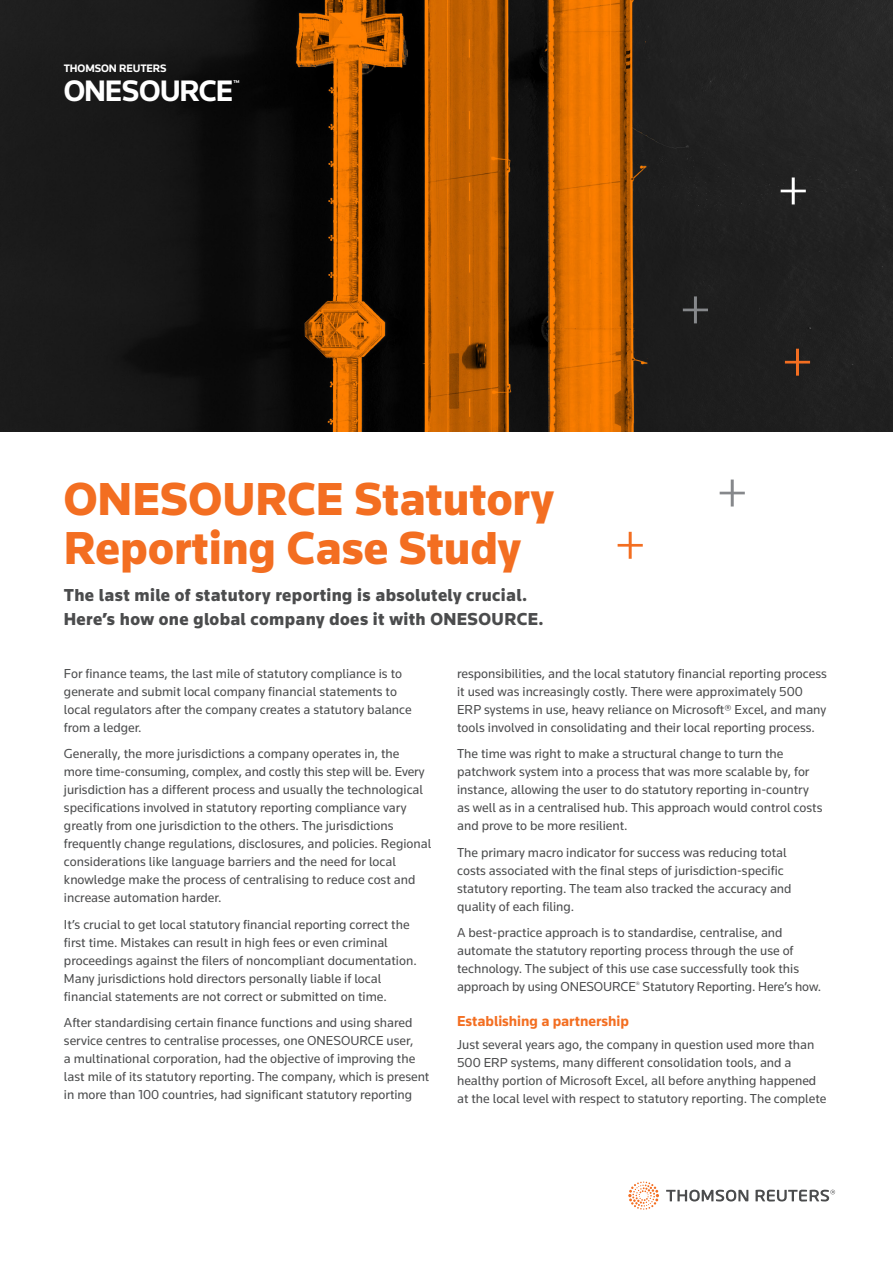
<style>
.page{position:relative;width:893px;height:1263px;background:#fff}
.page>*{position:absolute;margin:0;border:0;box-sizing:border-box;transform-origin:0 0}
.Head_1{font:900 48px/49.5px "Knowledge";color:#f36e21}
.t1{font:700 30.75px "Knowledge";letter-spacing:-.03em;color:#fff}
.Head_2{font:900 18px/24px "Knowledge";letter-spacing:.02em;color:#4b4c4d}
.Head_3{font:700 15px "Knowledge";color:#f36e21}
.Body{font:13.5px/18px "Knowledge";color:#4b4c4d}
.t2{font:700 11.25px "Knowledge";letter-spacing:-.01em;color:#fff}
.t3{font:700 4.35px "Knowledge";color:#fff}
</style>
<div class="page">
<img style="left:0;top:0;width:893px;height:432px">
<svg style="left:785px;top:349px;width:25px;height:27px"></svg>
<svg style="left:683px;top:296px;width:25px;height:27px"></svg>
<svg style="left:781px;top:177px;width:25px;height:27px"></svg>
<svg style="left:618px;top:532px;width:25px;height:27px"></svg>
<svg style="left:720px;top:479px;width:25px;height:27px"></svg>
<svg style="left:666px;top:1190px;width:169px;height:11px"></svg>
<svg style="left:628px;top:1181px;width:31px;height:29px"></svg>
<p class="t2" style="left:64px;top:62px;width:104px">THOMSON REUTERS</p>
<p class="t1" style="left:64px;top:72px;width:171px">ONESOURCE</p>
<p class="t3" style="left:234px;top:79px;width:7px">TM</p>
<p class="Head_1" style="left:64px;top:473px;width:491px">ONESOURCE Statutory<br>Reporting Case Study</p>
<p class="Head_2" style="left:64px;top:582px;width:481px">The last mile of statutory reporting is absolutely crucial.<br>Here’s how one global company does it with ONESOURCE.</p>
<p class="Body" style="left:64px;top:664px;width:349px">For finance teams, the last mile of statutory compliance is to generate and submit local company financial statements to local regulators after the company creates a statutory balance from a ledger.</p>
<p class="Body" style="left:64px;top:745px;width:369px">Generally, the more jurisdictions a company operates in, the more time-consuming, complex, and costly this step will be. Every jurisdiction has a different process and usually the technological specifications involved in statutory reporting compliance vary greatly from one jurisdiction to the others. The jurisdictions frequently change regulations, disclosures, and policies. Regional considerations like language barriers and the need for local knowledge make the process of centralising to reduce cost and increase automation harder.</p>
<p class="Body" style="left:64px;top:915px;width:354px">It’s crucial to get local statutory financial reporting correct the first time. Mistakes can result in high fees or even criminal proceedings against the filers of noncompliant documentation.<br>Many jurisdictions hold directors personally liable if local financial statements are not correct or submitted on time.</p>
<p class="Body" style="left:64px;top:1014px;width:367px">After standardising certain finance functions and using shared service centres to centralise processes, one ONESOURCE user,<br>a multinational corporation, had the objective of improving the last mile of its statutory reporting. The company, which is present in more than 100 countries, had significant statutory reporting</p>
<p class="Body" style="left:457px;top:664px;width:371px">responsibilities, and the local statutory financial reporting process it used was increasingly costly. There were approximately 500<br>ERP systems in use, heavy reliance on Microsoft® Excel, and many tools involved in consolidating and their local reporting process.</p>
<p class="Body" style="left:457px;top:745px;width:367px">The time was right to make a structural change to turn the patchwork system into a process that was more scalable by, for instance, allowing the user to do statutory reporting in-country as well as in a centralised hub. This approach would control costs and prove to be more resilient.</p>
<p class="Body" style="left:457px;top:843px;width:336px">The primary macro indicator for success was reducing total costs associated with the final steps of jurisdiction-specific statutory reporting. The team also tracked the accuracy and quality of each filing.</p>
<p class="Body" style="left:457px;top:924px;width:366px">A best-practice approach is to standardise, centralise, and automate the statutory reporting process through the use of technology. The subject of this use case successfully took this approach by using ONESOURCE<sup>®</sup> Statutory Reporting. Here’s how.</p>
<p class="Head_3" style="left:457px;top:1012px;width:173px">Establishing a partnership</p>
<p class="Body" style="left:457px;top:1035px;width:371px">Just several years ago, the company in question used more than 500 ERP systems, many different consolidation tools, and a healthy portion of Microsoft Excel, all before anything happened at the local level with respect to statutory reporting. The complete</p>
</div>
